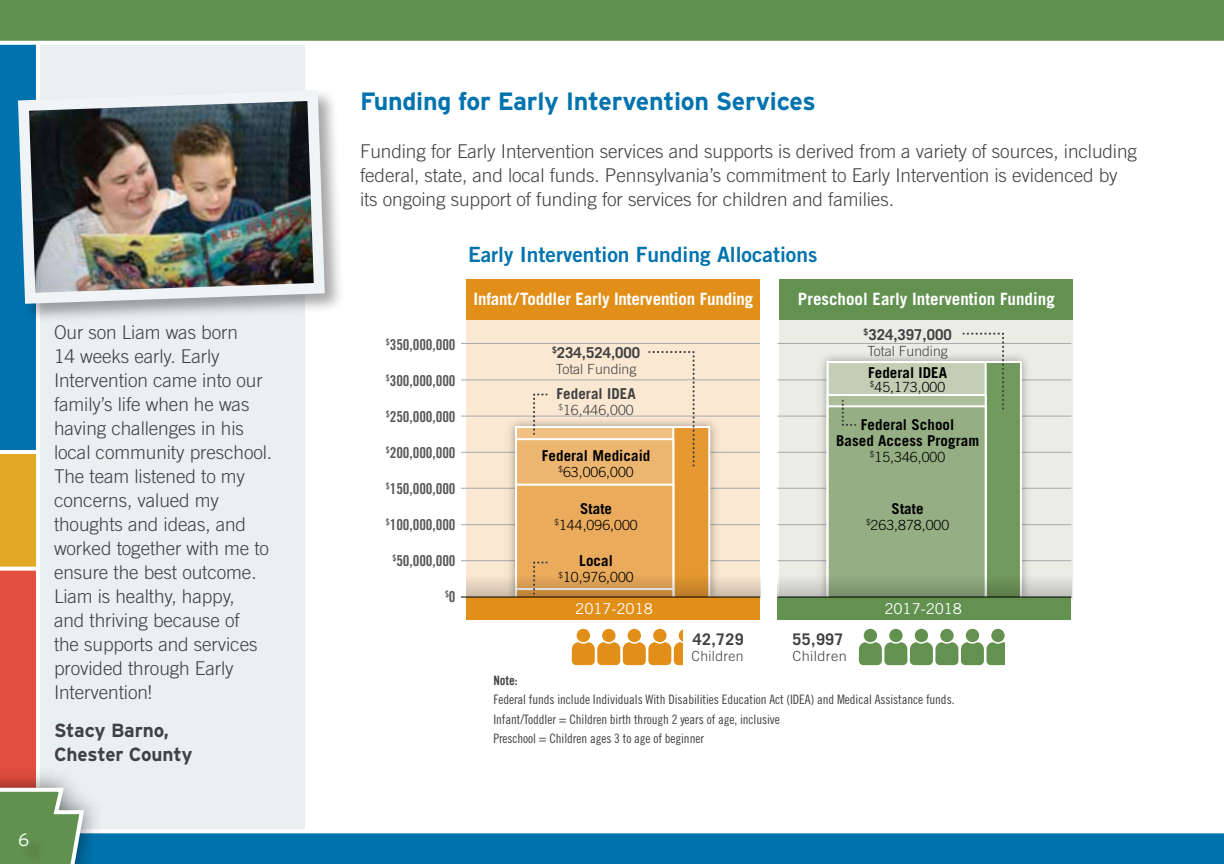
<style>
.page{position:relative;width:1224px;height:864px;background:#fff}
.page>*{position:absolute;margin:0;border:0;box-sizing:border-box;transform-origin:0 0}
.t1{font:700 25px "Interstate";letter-spacing:-.01em;color:#0073ae}
.t2{font:21px "Trade Gothic Bold Two";color:#0073ae}
.t3{font:300 19px/24px "Trade Gothic";letter-spacing:-.005em;color:#414042}
.t4{font:700 19px/24px "Interstate";letter-spacing:-.01em;color:#414042}
.t5{font:300 18px "Interstate";color:#fff}
.t6{font:700 17px "Trade Gothic";letter-spacing:-.01em;color:#fff}
.t7{font:700 16px "Trade Gothic";letter-spacing:.025em;color:#414042}
.t8{font:15px "Trade Gothic Bold Cond Twenty";letter-spacing:-.005em;color:#58595b}
.t9{font:700 15px/16px "Trade Gothic";letter-spacing:.005em;color:#000;text-align:center}
.t10{font:700 15px "Trade Gothic";color:#414042}
.t11{font:15px "Trade Gothic";letter-spacing:-.005em;color:#fff}
.t12{font:300 14px "Trade Gothic";letter-spacing:.005em;color:#000}
.t13{font:300 14px "Trade Gothic";color:#414042}
.t14{font:300 14px "Trade Gothic";letter-spacing:.025em;color:#414042;scale:1.04 1}
.t15{font:300 14px "Trade Gothic";letter-spacing:.025em;color:#414042}
.t16{font:13px/19.2px "Trade Gothic Cond Eighteen";letter-spacing:-.005em;color:#414042}
.t17{font:13px "Trade Gothic Bold Cond Twenty";color:#414042}
.t18{font:8.8px "Trade Gothic Bold Cond Twenty";color:#58595b}
.s1{font-size:15px}
</style>
<div class="page">
<div style="left:0;top:0;width:305px;height:864px;background:#eaeff2"></div>
<svg style="left:86px;top:0;width:1138px;height:45px;background:#6f9b5f"></svg>
<svg style="left:117px;top:829px;width:1107px;height:35px;background:#1f85b8"></svg>
<img style="left:86px;top:803px;width:31px;height:61px">
<svg style="left:0;top:0;width:86px;height:864px"></svg>
<div style="left:467px;top:313px;width:293px;height:291px;background:#fae8d2"></div>
<hr style="left:461px;top:524px;width:299px;height:1px;background:#a7a9ac">
<hr style="left:461px;top:560px;width:299px;height:1px;background:#a7a9ac">
<hr style="left:461px;top:488px;width:299px;height:1px;background:#a7a9ac">
<hr style="left:461px;top:452px;width:299px;height:1px;background:#a7a9ac">
<hr style="left:461px;top:416px;width:299px;height:1px;background:#a7a9ac">
<hr style="left:461px;top:380px;width:299px;height:1px;background:#a7a9ac">
<hr style="left:461px;top:343px;width:299px;height:1px;background:#a7a9ac">
<div style="left:779px;top:313px;width:294px;height:288px;background:#ebede5"></div>
<hr style="left:778px;top:524px;width:293px;height:1px;background:#a7a9ac">
<hr style="left:778px;top:488px;width:293px;height:1px;background:#a7a9ac">
<hr style="left:778px;top:452px;width:293px;height:1px;background:#a7a9ac">
<hr style="left:778px;top:416px;width:293px;height:1px;background:#a7a9ac">
<hr style="left:778px;top:380px;width:293px;height:1px;background:#a7a9ac">
<hr style="left:778px;top:343px;width:293px;height:1px;background:#a7a9ac">
<img style="left:813px;top:356px;width:223px;height:189px">
<div style="left:828px;top:362px;width:193px;height:236px;background:#71995d"></div>
<div style="left:828px;top:362px;width:158px;height:236px;background:#c3ceb4"></div>
<div style="left:828px;top:395px;width:158px;height:203px;background:#acbd9a"></div>
<div style="left:828px;top:406px;width:158px;height:192px;background:#95ae83"></div>
<div style="left:827px;top:405px;width:160px;height:194px;border:2px solid #fff"></div>
<img style="left:502px;top:415px;width:222px;height:130px">
<div style="left:516px;top:427px;width:193px;height:171px;background:#e4982f"></div>
<div style="left:516px;top:427px;width:157px;height:171px;background:#f0c084"></div>
<div style="left:516px;top:439px;width:157px;height:159px;background:#edb670"></div>
<div style="left:515px;top:438px;width:159px;height:161px;border:2px solid #fff"></div>
<div style="left:516px;top:485px;width:157px;height:113px;background:#eaab5c"></div>
<div style="left:515px;top:484px;width:159px;height:115px;border:2px solid #fff"></div>
<div style="left:679px;top:629px;width:13px;height:13px;background:#e18f19;border-radius:50%"></div>
<div style="left:653px;top:629px;width:14px;height:13px;background:#e18f19;border-radius:50%"></div>
<div style="left:628px;top:629px;width:13px;height:13px;background:#e18f19;border-radius:50%"></div>
<div style="left:602px;top:629px;width:14px;height:13px;background:#e18f19;border-radius:50%"></div>
<svg style="left:572px;top:642px;width:111px;height:23px;background:#e5a13f"></svg>
<div style="left:577px;top:629px;width:13px;height:13px;background:#e18f19;border-radius:50%"></div>
<div style="left:683px;top:624px;width:17px;height:42px;background:#fff"></div>
<div style="left:940px;top:629px;width:14px;height:13px;background:#629150;border-radius:50%"></div>
<div style="left:915px;top:629px;width:13px;height:13px;background:#629150;border-radius:50%"></div>
<div style="left:889px;top:629px;width:14px;height:13px;background:#629150;border-radius:50%"></div>
<div style="left:991px;top:629px;width:14px;height:13px;background:#629150;border-radius:50%"></div>
<div style="left:966px;top:629px;width:13px;height:13px;background:#629150;border-radius:50%"></div>
<svg style="left:859px;top:642px;width:146px;height:23px;background:#7ba26b"></svg>
<div style="left:864px;top:629px;width:13px;height:13px;background:#629150;border-radius:50%"></div>
<svg style="left:467px;top:545px;width:293px;height:52px"></svg>
<svg style="left:777px;top:545px;width:294px;height:52px"></svg>
<div style="left:777px;top:597px;width:294px;height:23px;background:#629150"></div>
<div style="left:467px;top:597px;width:293px;height:23px;background:#e18f19"></div>
<svg style="left:963px;top:332px;width:42px;height:77px"></svg>
<svg style="left:649px;top:351px;width:47px;height:115px"></svg>
<hr style="left:461px;top:597px;width:299px;height:1px;background:#000">
<hr style="left:777px;top:597px;width:294px;height:1px;background:#000">
<div style="left:780px;top:279px;width:293px;height:41px;background:#629150"></div>
<div style="left:467px;top:279px;width:293px;height:41px;background:#e18f19"></div>
<svg style="left:532px;top:561px;width:15px;height:34px"></svg>
<svg style="left:532px;top:393px;width:15px;height:42px"></svg>
<svg style="left:841px;top:401px;width:15px;height:25px"></svg>
<div style="left:20px;top:834px;width:27px;height:30px;background:#5f8e4d"></div>
<div style="left:16px;top:88px;width:329px;height:236px;background:#000;opacity:.35"></div>
<img style="left:12px;top:84px;width:318px;height:225px">
<p class="t3" style="left:54px;top:320px;width:220px">Our son Liam was born<br>14 weeks early. Early<br>Intervention came into our family’s life when he was having challenges in his local community preschool.<br>The team listened to my concerns, valued my thoughts and ideas, and worked together with me to ensure the best outcome.<br>Liam is healthy, happy,<br>and thriving because of<br>the supports and services provided through Early<br>Intervention!</p>
<p class="t4" style="left:54px;top:718px;width:140px">Stacy Barno,<br>Chester County</p>
<p class="t5" style="left:18px;top:830px;width:13px">6</p>
<h1 class="t1" style="left:360px;top:87px;width:457px">Funding for Early Intervention Services</h1>
<p class="t3" style="left:360px;top:139px;width:779px">Funding for Early Intervention services and supports is derived from a variety of sources, including federal, state, and local funds. Pennsylvania’s commitment to Early Intervention is evidenced by its ongoing support of funding for services for children and families.</p>
<p class="t2" style="left:468px;top:241px;width:351px">Early Intervention Funding Allocations</p>
<p class="t8" style="left:386px;top:335px;width:71px"><sup>$</sup>350,000,000</p>
<p class="t8" style="left:386px;top:371px;width:71px"><sup>$</sup>300,000,000</p>
<p class="t8" style="left:386px;top:407px;width:71px"><sup>$</sup>250,000,000</p>
<p class="t8" style="left:386px;top:443px;width:71px"><sup>$</sup>200,000,000</p>
<p class="t8" style="left:386px;top:479px;width:71px"><sup>$</sup>150,000,000</p>
<p class="t8" style="left:386px;top:515px;width:71px"><sup>$</sup>100,000,000</p>
<p class="t8" style="left:393px;top:551px;width:65px"><sup>$</sup>50,000,000</p>
<p class="t18" style="left:445px;top:588px;width:12px">$<span class="s1">0</span></p>
<p class="t6" style="left:473px;top:288px;width:281px">Infant/Toddler Early Intervention Funding</p>
<p class="t6" style="left:798px;top:288px;width:258px">Preschool Early Intervention Funding</p>
<p class="t10" style="left:552px;top:343px;width:90px"><sup>$</sup>234,524,000</p>
<p class="t13" style="left:556px;top:361px;width:82px">Total Funding</p>
<p class="t10" style="left:557px;top:384px;width:81px">Federal IDEA</p>
<p class="t13" style="left:558px;top:402px;width:77px"><sup>$</sup>16,446,000</p>
<p class="t9" style="left:542px;top:447px;width:110px">Federal Medicaid</p>
<p class="t12" style="left:558px;top:463px;width:77px"><sup>$</sup>63,006,000</p>
<p class="t9" style="left:580px;top:500px;width:33px">State</p>
<p class="t12" style="left:555px;top:517px;width:85px"><sup>$</sup>144,096,000</p>
<p class="t9" style="left:579px;top:553px;width:35px">Local</p>
<p class="t12" style="left:558px;top:569px;width:77px"><sup>$</sup>10,976,000</p>
<p class="t11" style="left:575px;top:599px;width:79px">2017-2018</p>
<p class="t7" style="left:693px;top:629px;width:52px">42,729</p>
<p class="t15" style="left:691px;top:647px;width:54px">Children</p>
<p class="t10" style="left:864px;top:326px;width:90px"><sup>$</sup>324,397,000</p>
<p class="t13" style="left:867px;top:343px;width:82px">Total Funding</p>
<p class="t9" style="left:868px;top:365px;width:81px">Federal IDEA</p>
<p class="t12" style="left:870px;top:379px;width:77px"><sup>$</sup>45,173,000</p>
<p class="t9" style="left:836px;top:416px;width:145px">Federal School<br>Based Access Program</p>
<p class="t12" style="left:870px;top:448px;width:77px"><sup>$</sup>15,346,000</p>
<p class="t9" style="left:892px;top:500px;width:33px">State</p>
<p class="t12" style="left:866px;top:517px;width:85px"><sup>$</sup>263,878,000</p>
<p class="t7" style="left:793px;top:629px;width:52px">55,997</p>
<p class="t14" style="left:793px;top:647px;width:54px">Children</p>
<p class="t11" style="left:884px;top:599px;width:79px">2017-2018</p>
<p class="t17" style="left:493px;top:673px;width:26px">Note:</p>
<p class="t16" style="left:493px;top:690px;width:463px">Federal funds include Individuals With Disabilities Education Act (IDEA) and Medical Assistance funds.<br>Infant/Toddler = Children birth through 2 years of age, inclusive<br>Preschool = Children ages 3 to age of beginner</p>
</div>
